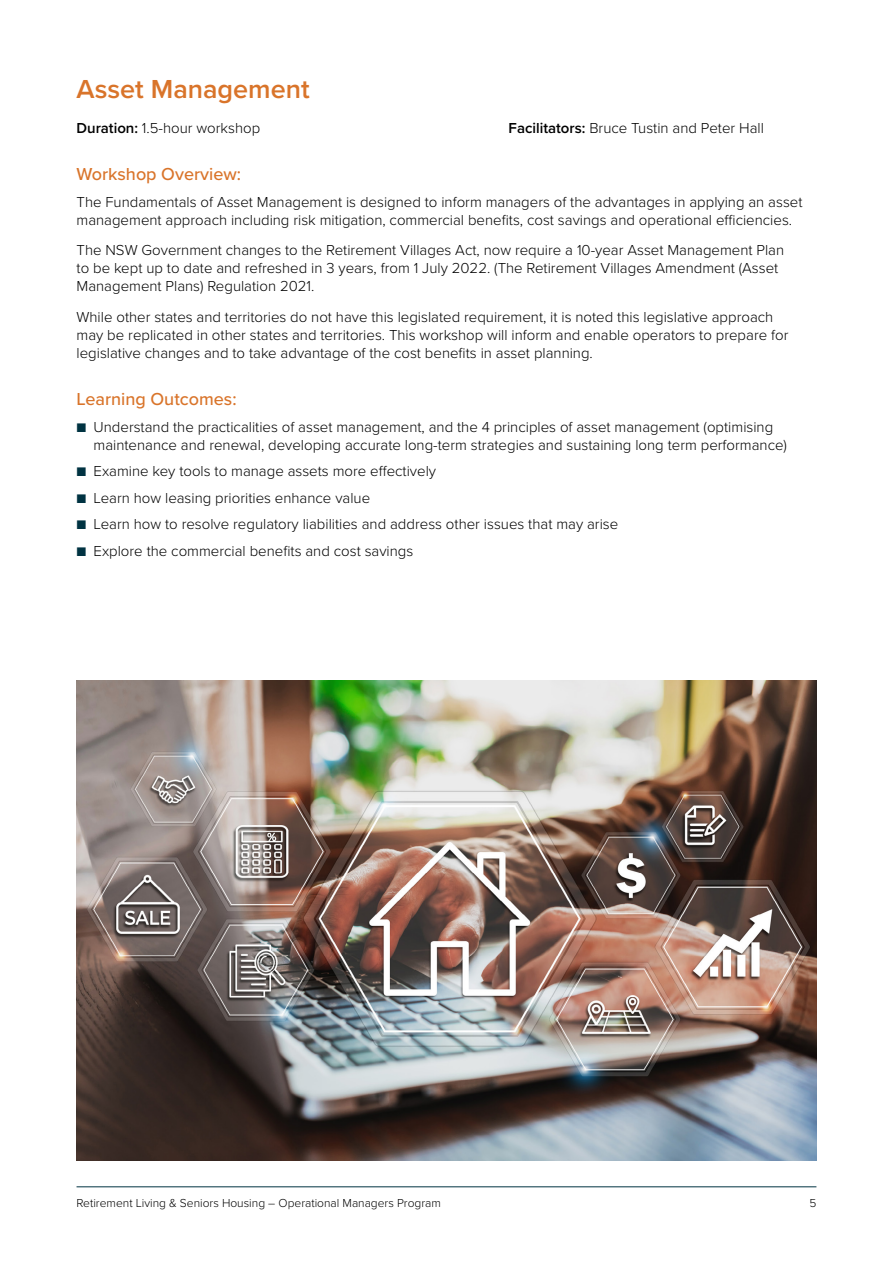
<style>
.page{position:relative;width:893px;height:1263px;background:#fff}
.page>*{position:absolute;margin:0;border:0;box-sizing:border-box;transform-origin:0 0}
.t1{font:600 27px "Proxima Nova";color:#d9742a}
.t2{font:500 18px "Proxima Nova";color:#d9742a}
.t3{font:300 15px/18px "Proxima Nova";color:#000}
.t4{font:300 12px "Proxima Nova";color:#000}
.s1{font-weight:600}
.s2{color:#003342}
</style>
<div class="page">
<hr style="left:77px;top:1186px;width:739px;height:1px;background:#003342">
<img style="left:77px;top:680px;width:739px;height:481px">
<h1 class="t1" style="left:77px;top:69px;width:235px">Asset Management</h1>
<p class="t3" style="left:77px;top:118px;width:185px"><span class="s1">Duration:</span> 1.5-hour workshop</p>
<p class="t3" style="left:509px;top:118px;width:257px"><span class="s1">Facilitators:</span> Bruce Tustin and Peter Hall</p>
<p class="t2" style="left:77px;top:161px;width:166px">Workshop Overview:</p>
<p class="t3" style="left:77px;top:192px;width:727px">The Fundamentals of Asset Management is designed to inform managers of the advantages in applying an asset management approach including risk mitigation, commercial benefits, cost savings and operational efficiencies.</p>
<p class="t3" style="left:77px;top:240px;width:709px">The NSW Government changes to the Retirement Villages Act, now require a 10-year Asset Management Plan to be kept up to date and refreshed in 3 years, from 1 July 2022. (The Retirement Villages Amendment (Asset<br>Management Plans) Regulation 2021.</p>
<p class="t3" style="left:77px;top:307px;width:713px">While other states and territories do not have this legislated requirement, it is noted this legislative approach may be replicated in other states and territories. This workshop will inform and enable operators to prepare for legislative changes and to take advantage of the cost benefits in asset planning.</p>
<p class="t2" style="left:77px;top:386px;width:162px">Learning Outcomes:</p>
<p class="t3" style="left:94px;top:417px;width:695px;text-indent:-17px"><span class="s2">■</span> Understand the practicalities of asset management, and the 4 principles of asset management (optimising maintenance and renewal, developing accurate long-term strategies and sustaining long term performance)</p>
<p class="t3" style="left:77px;top:461px;width:361px"><span class="s2">■</span> Examine key tools to manage assets more effectively</p>
<p class="t3" style="left:77px;top:488px;width:295px"><span class="s2">■</span> Learn how leasing priorities enhance value</p>
<p class="t3" style="left:77px;top:514px;width:543px"><span class="s2">■</span> Learn how to resolve regulatory liabilities and address other issues that may arise</p>
<p class="t3" style="left:77px;top:541px;width:338px"><span class="s2">■</span> Explore the commercial benefits and cost savings</p>
<p class="t4" style="left:77px;top:1194px;width:366px">Retirement Living &amp; Seniors Housing – Operational Managers Program</p>
<p class="t4" style="left:809px;top:1194px;width:8px">5</p>
</div>
